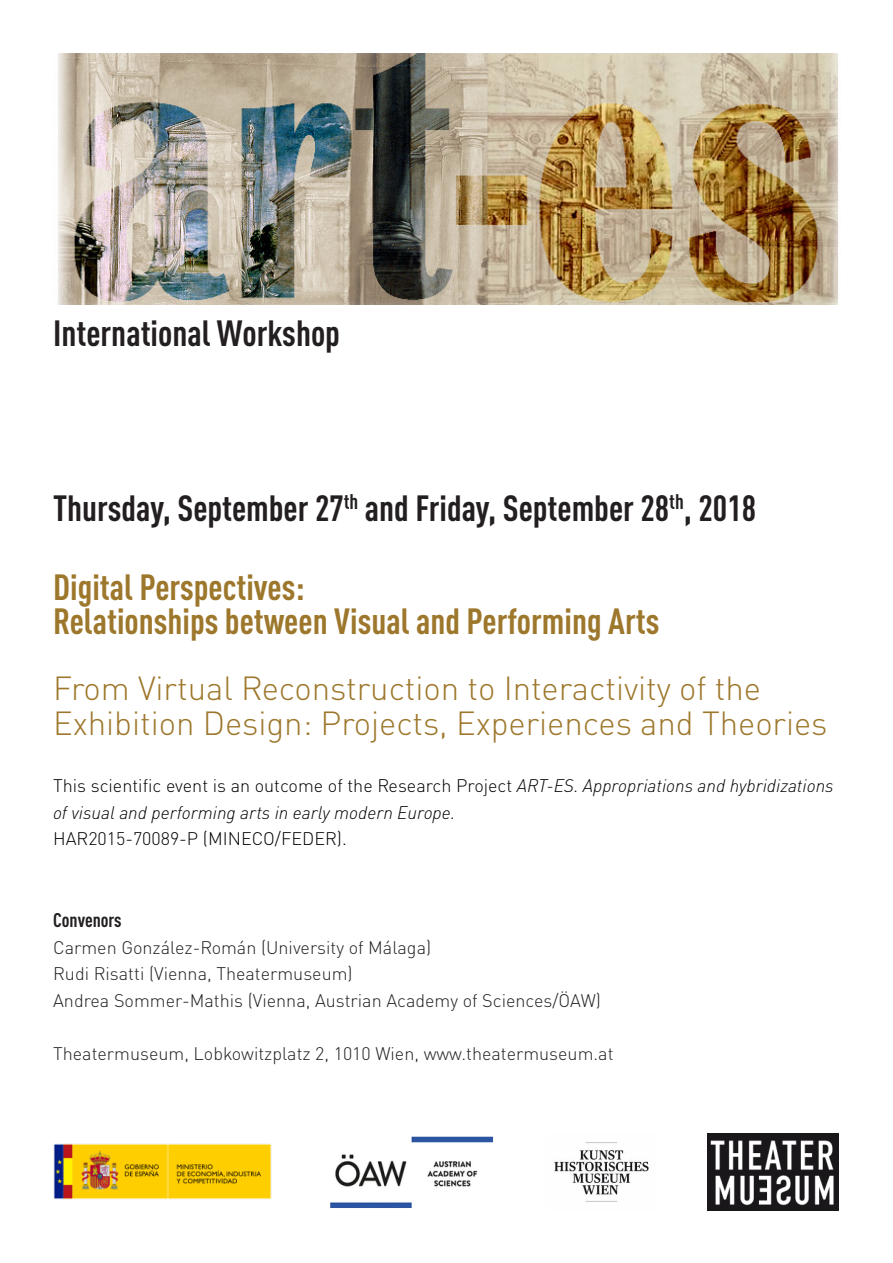
<style>
.page{position:relative;width:893px;height:1263px;background:#fff}
.page>*{position:absolute;margin:0;border:0;box-sizing:border-box;transform-origin:0 0}
.Normal__Web{font:700 condensed 36px "DIN Pro";color:#231f20}
.t1{font:700 condensed 36px "DIN Pro";color:#9d772b}
.Normal__Web-2{font:300 33px/34.2px "DIN Pro";color:#9d772b}
.Normal__Web-3{font:700 condensed 19.5px "DIN Pro";color:#231f20}
.Normal__Web-4{font:300 18px "DIN Pro";color:#231f20}
.Normal__Web-5{font:italic 300 18px/26.5px "DIN Pro";color:#000}
.s1{font-style:normal}
</style>
<div class="page">
<img style="left:58px;top:53px;width:781px;height:251px">
<img style="left:53px;top:1144px;width:218px;height:55px">
<img style="left:330px;top:1136px;width:164px;height:72px">
<img style="left:554px;top:1142px;width:95px;height:60px">
<img style="left:708px;top:1133px;width:131px;height:77px">
<p class="Normal__Web" style="left:53px;top:306px;width:288px">International Workshop</p>
<p class="Normal__Web" style="left:53px;top:481px;width:705px">Thursday, September 27<sup>th</sup> and Friday, September 28<sup>th</sup>, 2018</p>
<p class="t1" style="left:53px;top:560px;width:253px">Digital Perspectives:</p>
<p class="t1" style="left:53px;top:594px;width:608px">Relationships between Visual and Performing Arts</p>
<p class="Normal__Web-2" style="left:53px;top:668px;width:776px">From Virtual Reconstruction to Interactivity of the<br>Exhibition Design: Projects, Experiences and Theories</p>
<p class="Normal__Web-5" style="left:53px;top:771px;width:782px"><span class="s1">This scientific event is an outcome of the Research Project</span> ART-ES. Appropriations and hybridizations of visual and performing arts in early modern Europe.<br><span class="s1">HAR2015-70089-P (MINECO/FEDER).</span></p>
<p class="Normal__Web-3" style="left:53px;top:905px;width:70px">Convenors</p>
<p class="Normal__Web-4" style="left:53px;top:933px;width:380px">Carmen González-Román (University of Málaga)</p>
<p class="Normal__Web-4" style="left:53px;top:960px;width:301px">Rudi Risatti (Vienna, Theatermuseum)</p>
<p class="Normal__Web-4" style="left:53px;top:986px;width:549px">Andrea Sommer-Mathis (Vienna, Austrian Academy of Sciences/ÖAW)</p>
<p class="Normal__Web-4" style="left:53px;top:1039px;width:562px">Theatermuseum, Lobkowitzplatz 2, 1010 Wien, www.theatermuseum.at</p>
</div>
